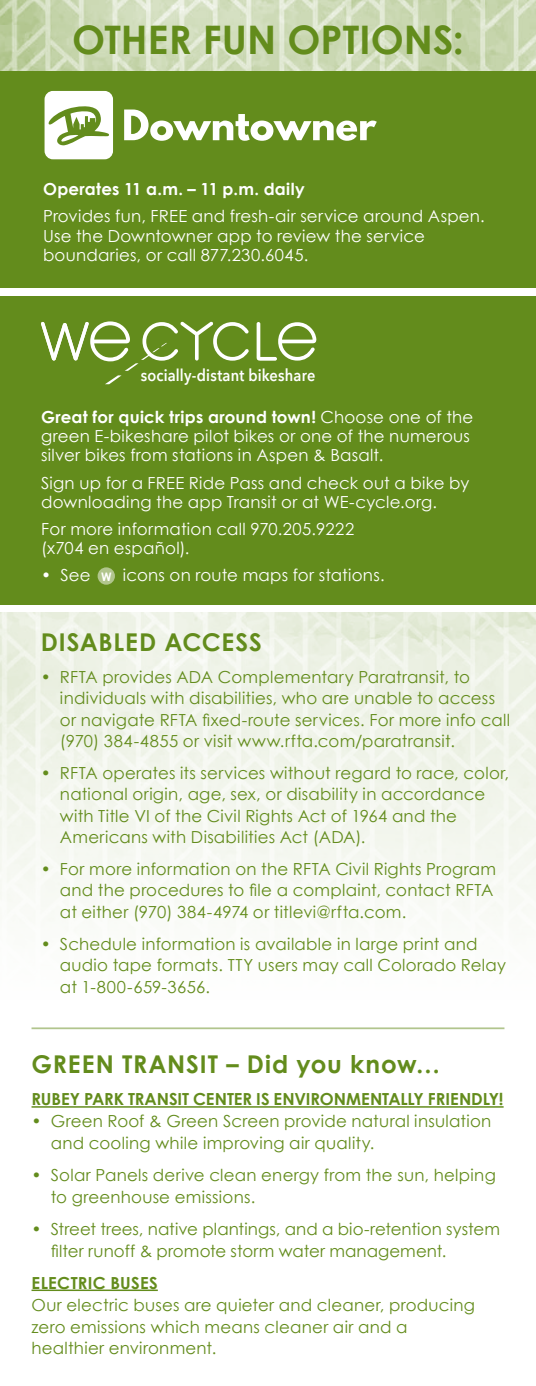
<style>
.page{position:relative;width:536px;height:1386px;background:#fff}
.page>*{position:absolute;margin:0;border:0;box-sizing:border-box;transform-origin:0 0}
.t1{font:700 39.38px "Century Gothic";letter-spacing:.005em;color:#638c1c}
.t2{font:700 24.5px "Century Gothic";letter-spacing:.035em;color:#638c1c}
.t3{font:16.62px/21.5px "Century Gothic";letter-spacing:.015em;color:#638c1c}
.t4{font:16.62px/19.2px "Century Gothic";letter-spacing:.015em;color:#fff}
.t5{font:700 16.62px "Century Gothic";color:#638c1c}
.t6{font:700 16.62px "Century Gothic";letter-spacing:.015em;color:#fff}
.t7{font:700 16.62px "Century Gothic";letter-spacing:.02em;color:#638c1c}
.t8{font:600 16.45px "Avenir Next";letter-spacing:.015em;color:#fff;scale:.88 1}
.t9{font:700 11.72px "Century Gothic";color:#fff}
.s1{font-weight:700}
</style>
<div class="page">
<div style="left:0;top:297px;width:536px;height:308px;background:#638c1c"></div>
<img style="left:0;top:0;width:536px;height:71px">
<div style="left:0;top:71px;width:536px;height:217px;background:#638c1c"></div>
<img style="left:0;top:613px;width:536px;height:417px">
<svg style="left:44px;top:91px;width:69px;height:68px"></svg>
<svg style="left:124px;top:110px;width:252px;height:31px"></svg>
<svg style="left:256px;top:322px;width:60px;height:39px"></svg>
<svg style="left:41px;top:321px;width:208px;height:63px"></svg>
<div style="left:98px;top:567px;width:17px;height:18px;background:#b1c58d;border-radius:50%"></div>
<hr style="left:32px;top:1106px;width:471px;height:2px;background:#638c1c">
<hr style="left:32px;top:1290px;width:126px;height:1px;background:#638c1c">
<h1 class="t1" style="left:72px;top:15px;width:393px">OTHER FUN OPTIONS:</h1>
<p class="t6" style="left:43px;top:179px;width:263px">Operates 11 a.m. – 11 p.m. daily</p>
<p class="t4" style="left:43px;top:207px;width:443px">Provides fun, FREE and fresh-air service around Aspen.<br>Use the Downtowner app to review the service boundaries, or call 877.230.6045.</p>
<p class="t8" style="left:141px;top:362px;width:200px">socially-distant bikeshare</p>
<p class="t4" style="left:41px;top:407px;width:433px"><span class="s1">Great for quick trips around town!</span> Choose one of the green E-bikeshare pilot bikes or one of the numerous silver bikes from stations in Aspen &amp; Basalt.</p>
<p class="t4" style="left:41px;top:473px;width:429px">Sign up for a FREE Ride Pass and check out a bike by downloading the app Transit or at WE-cycle.org.</p>
<p class="t4" style="left:41px;top:519px;width:314px">For more information call 970.205.9222 (x704 en español).</p>
<p class="t4" style="left:41px;top:565px;width:51px">• See</p>
<p class="t4" style="left:123px;top:565px;width:263px">icons on route maps for stations.</p>
<p class="t9" style="left:101px;top:569px;width:12px">W</p>
<h2 class="t2" style="left:41px;top:627px;width:223px">DISABLED ACCESS</h2>
<p class="t3" style="left:60px;top:666px;width:451px;text-indent:-19px">• RFTA provides ADA Complementary Paratransit, to individuals with disabilities, who are unable to access or navigate RFTA fixed-route services. For more info call (970) 384-4855 or visit www.rfta.com/paratransit.</p>
<p class="t3" style="left:60px;top:762px;width:450px;text-indent:-19px">• RFTA operates its services without regard to race, color, national origin, age, sex, or disability in accordance with Title VI of the Civil Rights Act of 1964 and the Americans with Disabilities Act (ADA).</p>
<p class="t3" style="left:60px;top:858px;width:437px;text-indent:-19px">• For more information on the RFTA Civil Rights Program and the procedures to file a complaint, contact RFTA at either (970) 384-4974 or titlevi@rfta.com.</p>
<p class="t3" style="left:60px;top:933px;width:447px;text-indent:-19px">• Schedule information is available in large print and audio tape formats. TTY users may call Colorado Relay at 1-800-659-3656.</p>
<h2 class="t2" style="left:32px;top:1049px;width:410px">GREEN TRANSIT – Did you know…</h2>
<p class="t5" style="left:32px;top:1089px;width:473px">RUBEY PARK TRANSIT CENTER IS ENVIRONMENTALLY FRIENDLY!</p>
<p class="t3" style="left:51px;top:1110px;width:442px;text-indent:-19px">• Green Roof &amp; Green Screen provide natural insulation and cooling while improving air quality.</p>
<p class="t3" style="left:51px;top:1164px;width:446px;text-indent:-19px">• Solar Panels derive clean energy from the sun, helping to greenhouse emissions.</p>
<p class="t3" style="left:51px;top:1218px;width:450px;text-indent:-19px">• Street trees, native plantings, and a bio-retention system filter runoff &amp; promote storm water management.</p>
<p class="t7" style="left:32px;top:1272px;width:128px">ELECTRIC BUSES</p>
<p class="t3" style="left:32px;top:1293px;width:445px">Our electric buses are quieter and cleaner, producing zero emissions which means cleaner air and a healthier environment.</p>
</div>
